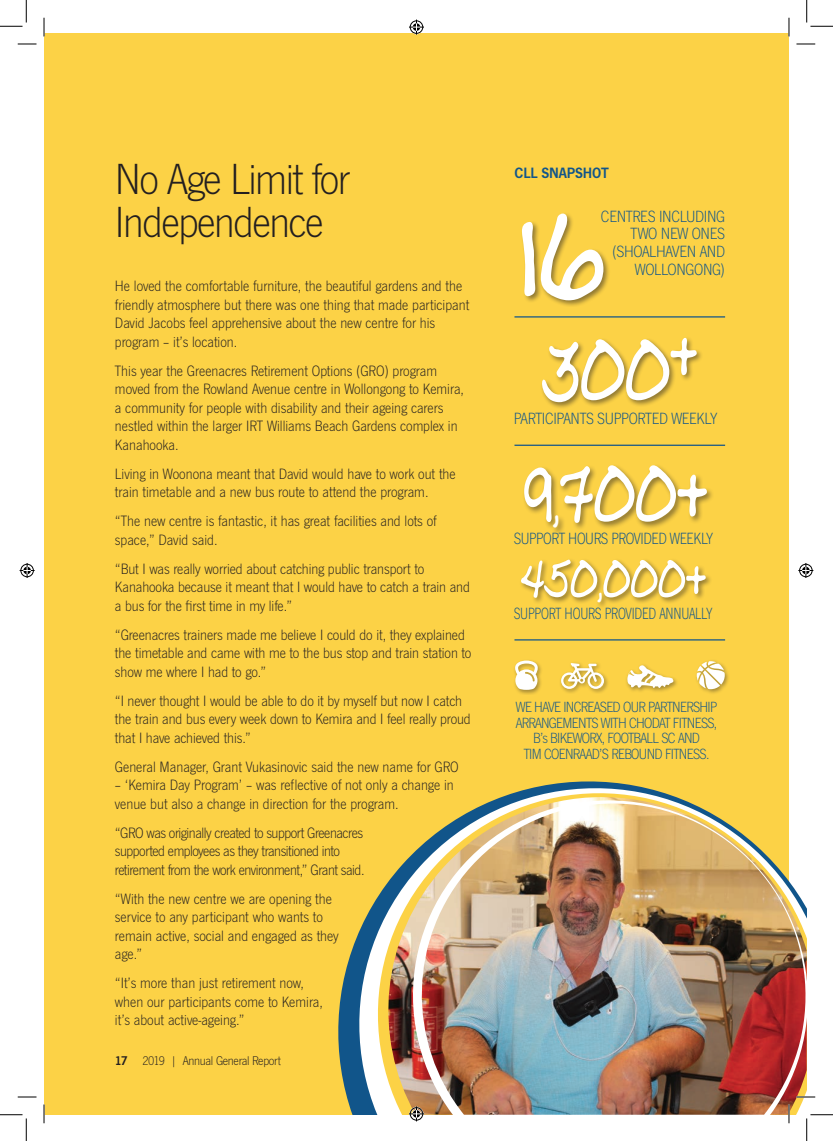
<style>
.page{position:relative;width:833px;height:1141px;background:#fff}
.page>*{position:absolute;margin:0;border:0;box-sizing:border-box;transform-origin:0 0}
.t1{font:148.88px "Ladylike BB";color:#fff}
.t2{font:106.25px "Ladylike BB";color:#fff;scale:.83 1}
.t3{font:98.25px "Ladylike BB";color:#fff;scale:.83 1}
.t4{font:65.38px "Ladylike BB";letter-spacing:-.025em;color:#fff;scale:.83 1}
.t5{font:45.25px/42.8px "News Got T Ligh";letter-spacing:-.035em;color:#231f20}
.t6{font:16.88px/17.6px "News Got T Ligh";letter-spacing:-.02em;color:#11558a;text-align:right}
.t7{font:16.88px "News Got T Ligh";letter-spacing:-.02em;color:#11558a;scale:.83 1}
.t8{font:16.88px "News Got T Ligh";letter-spacing:-.02em;color:#11558a;scale:.96 1}
.t9{font:16.88px "News Got T Ligh";letter-spacing:-.02em;color:#11558a;scale:.91 1}
.t10{font:15.5px/18.5px "News Got T Ligh";color:#231f20}
.t11{font:15.5px/18.5px "News Got T Ligh";letter-spacing:-.03em;color:#231f20}
.t12{font:600 15.5px "News Got T";letter-spacing:-.01em;color:#11558a}
.t13{font:15.25px/15.8px "News Got T Ligh";letter-spacing:-.045em;color:#11558a;text-align:center;scale:.96 1}
.t14{font:13.12px "News Got T Ligh";letter-spacing:-.025em;color:#231f20}
.s1{font-family:"News Got T";font-weight:600}
.s2{font-size:50.62px}
.s3{font-size:40.12px}
</style>
<div class="page">
<div style="left:44px;top:33px;width:744px;height:1081px;background:#fcd246"></div>
<svg style="left:338px;top:761px;width:451px;height:353px"></svg>
<svg style="left:353px;top:768px;width:436px;height:346px"></svg>
<img style="left:372px;top:797px;width:18px;height:317px">
<svg style="left:390px;top:778px;width:399px;height:336px"></svg>
<svg style="left:400px;top:782px;width:389px;height:332px"></svg>
<img style="left:406px;top:803px;width:401px;height:311px">
<div style="left:520px;top:211px;width:90px;height:96px;background:#231f20;opacity:.5"></div>
<div style="left:540px;top:336px;width:163px;height:73px;background:#231f20;opacity:.5"></div>
<div style="left:522px;top:463px;width:192px;height:72px;background:#231f20;opacity:.5"></div>
<div style="left:518px;top:557px;width:194px;height:52px;background:#231f20;opacity:.5"></div>
<hr style="left:514px;top:316px;width:210px;height:1px;background:#11558a">
<hr style="left:514px;top:444px;width:210px;height:2px;background:#11558a">
<hr style="left:514px;top:639px;width:210px;height:1px;background:#11558a">
<div style="left:694px;top:659px;width:35px;height:35px;background:#231f20;opacity:.4"></div>
<svg style="left:696px;top:661px;width:28px;height:28px"></svg>
<div style="left:558px;top:661px;width:51px;height:33px;background:#231f20;opacity:.4"></div>
<svg style="left:560px;top:663px;width:43px;height:25px"></svg>
<div style="left:625px;top:663px;width:53px;height:30px;background:#231f20;opacity:.4"></div>
<svg style="left:626px;top:665px;width:47px;height:23px"></svg>
<div style="left:512px;top:658px;width:31px;height:37px;background:#231f20;opacity:.4"></div>
<svg style="left:515px;top:660px;width:22px;height:29px"></svg>
<svg style="left:18px;top:43px;width:18px;height:2px"></svg>
<svg style="left:796px;top:43px;width:18px;height:2px"></svg>
<svg style="left:18px;top:1096px;width:18px;height:1px"></svg>
<svg style="left:796px;top:1096px;width:18px;height:1px"></svg>
<svg style="left:43px;top:18px;width:2px;height:18px"></svg>
<svg style="left:43px;top:1104px;width:2px;height:19px"></svg>
<svg style="left:788px;top:18px;width:1px;height:18px"></svg>
<svg style="left:787px;top:1104px;width:2px;height:19px"></svg>
<svg style="left:0;top:0;width:27px;height:27px"></svg>
<svg style="left:0;top:1114px;width:27px;height:26px"></svg>
<svg style="left:806px;top:0;width:26px;height:27px"></svg>
<svg style="left:806px;top:1114px;width:26px;height:26px"></svg>
<svg style="left:409px;top:20px;width:15px;height:15px"></svg>
<svg style="left:409px;top:1106px;width:15px;height:15px"></svg>
<svg style="left:20px;top:563px;width:15px;height:15px"></svg>
<svg style="left:798px;top:563px;width:14px;height:15px"></svg>
<h3 class="t5" style="left:115px;top:157px;width:236px">No Age Limit for<br>Independence</h3>
<p class="t10" style="left:115px;top:276px;width:355px">He loved the comfortable furniture, the beautiful gardens and the friendly atmosphere but there was one thing that made participant David Jacobs feel apprehensive about the new centre for his program – it’s location.</p>
<p class="t10" style="left:115px;top:361px;width:350px">This year the Greenacres Retirement Options (GRO) program moved from the Rowland Avenue centre in Wollongong to Kemira, a community for people with disability and their ageing carers nestled within the larger IRT Williams Beach Gardens complex in Kanahooka.</p>
<p class="t10" style="left:115px;top:464px;width:342px">Living in Woonona meant that David would have to work out the train timetable and a new bus route to attend the program.</p>
<p class="t10" style="left:115px;top:511px;width:323px">“The new centre is fantastic, it has great facilities and lots of space,” David said.</p>
<p class="t10" style="left:115px;top:559px;width:356px">“But I was really worried about catching public transport to<br>Kanahooka because it meant that I would have to catch a train and a bus for the first time in my life.”</p>
<p class="t10" style="left:115px;top:625px;width:358px">“Greenacres trainers made me believe I could do it, they explained the timetable and came with me to the bus stop and train station to show me where I had to go.”</p>
<p class="t10" style="left:115px;top:691px;width:357px">“I never thought I would be able to do it by myself but now I catch the train and bus every week down to Kemira and I feel really proud that I have achieved this.”</p>
<p class="t10" style="left:115px;top:757px;width:345px">General Manager, Grant Vukasinovic said the new name for GRO</p>
<p class="t10" style="left:115px;top:775px;width:340px">– ‘Kemira Day Program’ – was reflective of not only a change in venue but also a change in direction for the program.</p>
<p class="t11" style="left:115px;top:823px;width:251px">“GRO was originally created to support Greenacres supported employees as they transitioned into retirement from the work environment,” Grant said.</p>
<p class="t10" style="left:115px;top:889px;width:225px">“With the new centre we are opening the service to any participant who wants to remain active, social and engaged as they age.”</p>
<p class="t10" style="left:115px;top:973px;width:209px">“It’s more than just retirement now, when our participants come to Kemira, it’s about active-ageing.”</p>
<p class="t14" style="left:115px;top:1053px;width:167px"><span class="s1">17</span> 2019 | Annual General Report</p>
<p class="t12" style="left:514px;top:164px;width:96px">CLL SNAPSHOT</p>
<p class="t6" style="left:600px;top:207px;width:126px">CENTRES INCLUDING<br>TWO NEW ONES (SHOALHAVEN AND<br>WOLLONGONG)</p>
<h1 class="t1" style="left:517px;top:197px;width:90px">16</h1>
<h2 class="t2" style="left:540px;top:328px;width:192px">300<sup>+</sup></h2>
<p class="t8" style="left:513px;top:409px;width:213px">PARTICIPANTS SUPPORTED WEEKLY</p>
<h3 class="t3" style="left:521px;top:455px;width:226px">9<span class="s2">,</span>700+</h3>
<h3 class="t4" style="left:519px;top:553px;width:226px">450<span class="s3">,</span>000+</h3>
<p class="t9" style="left:513px;top:529px;width:220px">SUPPORT HOURS PROVIDED WEEKLY</p>
<p class="t7" style="left:513px;top:604px;width:241px">SUPPORT HOURS PROVIDED ANNUALLY</p>
<p class="t13" style="left:515px;top:698px;width:211px">WE HAVE INCREASED OUR PARTNERSHIP ARRANGEMENTS WITH CHODAT FITNESS, B’s BIKEWORX, FOOTBALL SC AND<br>TIM COENRAAD’S REBOUND FITNESS.</p>
</div>
